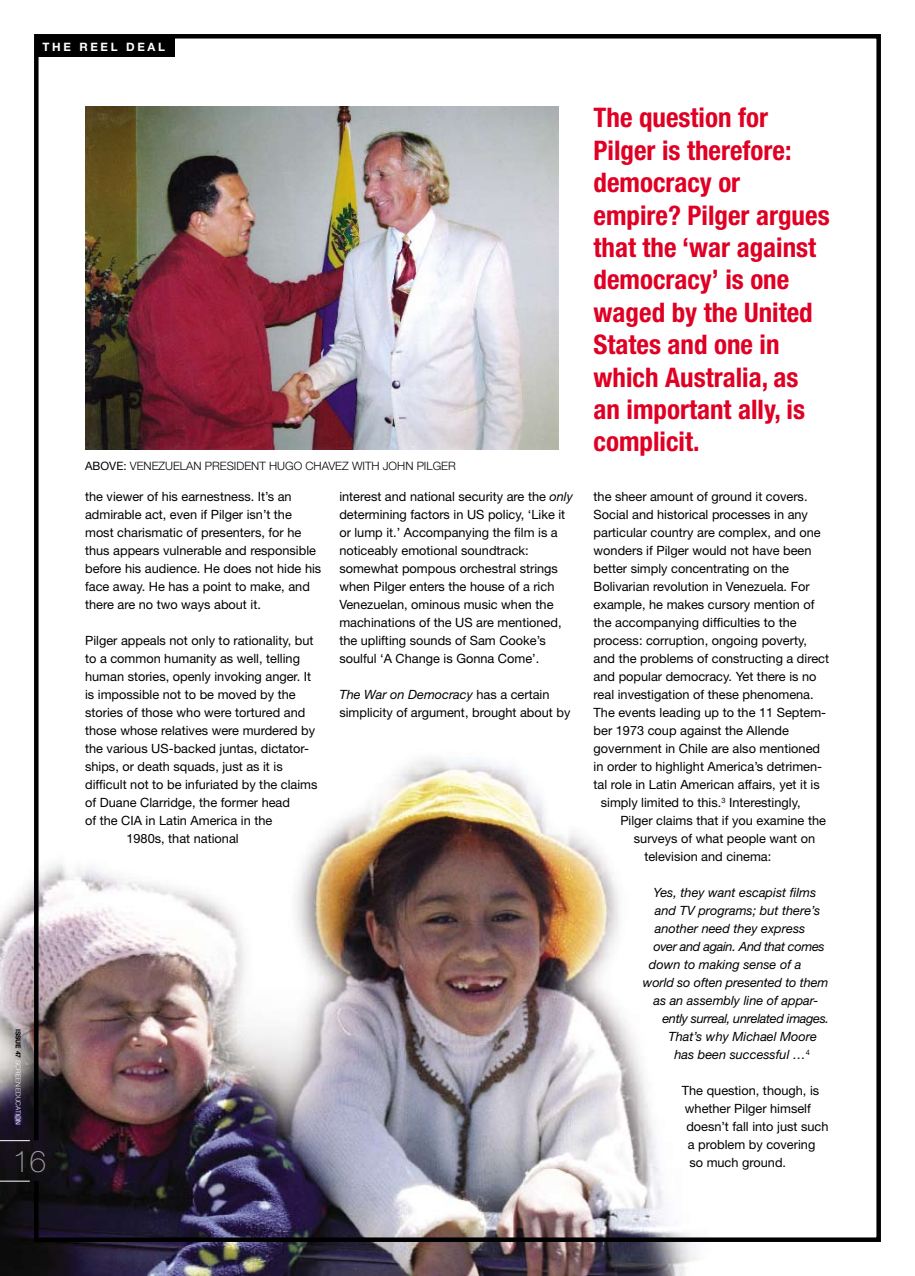
<style>
.page{position:relative;width:915px;height:1276px;background:#fff}
.page>*{position:absolute;margin:0;border:0;box-sizing:border-box;transform-origin:0 0}
.t1{font:100 30px "Helvetica Neue";color:#a0a0a0}
.t2{font:700 condensed 27px/32.4px "Helvetica Neue";color:#df0024}
.t3{font:12.75px/18px "Helvetica Neue";color:#000}
.t4{font:italic 12.75px "Helvetica Neue";color:#000}
.t5{font:italic 12.75px "Helvetica Neue";letter-spacing:-.025em;color:#000}
.t6{font:300 11.55px "Helvetica Neue";color:#000}
.t7{font:700 11.55px "Helvetica Neue";letter-spacing:.23em;color:#fff}
.t8{font:11.55px "Helvetica Neue";color:#000}
.t9{font:300 6.75px "Helvetica Neue";color:#fff}
.s1{font-weight:700;color:#000}
.s2{font-weight:300}
.s3{font-style:italic}
</style>
<div class="page">
<img style="left:0;top:881px;width:696px;height:395px">
<img style="left:32px;top:34px;width:849px;height:1210px">
<div style="left:38px;top:38px;width:136px;height:19px;background:#000"></div>
<hr style="left:0;top:1140px;width:30px;height:1px;background:#fff">
<hr style="left:0;top:1181px;width:30px;height:1px;background:#fff">
<img style="left:85px;top:106px;width:473px;height:343px">
<p class="t7" style="left:42px;top:40px;width:124px">THE REEL DEAL</p>
<p class="t9" style="left:22px;top:1028px;width:98px;rotate:90deg"><span class="s1">ISSUE 47</span> SCREEN EDUCATION</p>
<h1 class="t1" style="left:13px;top:1144px;width:35px">16</h1>
<p class="t8" style="left:85px;top:459px;width:60px">ABOVE: <span class="s2">VENE</span></p>
<p class="t6" style="left:158px;top:459px;width:62px">ZUELAN PRESIDENT</p>
<p class="t6" style="left:269px;top:459px;width:180px">HUGO CHAVEZ WITH JOHN PILGER</p>
<p class="t3" style="left:85px;top:487px;width:237px">the viewer of his earnestness. It’s an admirable act, even if Pilger isn’t the most charismatic of presenters, for he thus appears vulnerable and responsible before his audience. He does not hide his face away. He has a point to make, and there are no two ways about it.</p>
<p class="t3" style="left:85px;top:631px;width:230px">Pilger appeals not only to rationality, but</p>
<p class="t3" style="left:85px;top:649px;width:216px">to a common humanity as well, telling</p>
<p class="t3" style="left:85px;top:667px;width:227px">human stories, openly invoking anger. It</p>
<p class="t3" style="left:85px;top:685px;width:212px">is impossible not to be moved by the</p>
<p class="t3" style="left:85px;top:703px;width:222px">stories of those who were tortured and</p>
<p class="t3" style="left:85px;top:721px;width:231px">those whose relatives were murdered by</p>
<p class="t3" style="left:85px;top:739px;width:225px">the various US-backed juntas, dictator-</p>
<p class="t3" style="left:85px;top:757px;width:199px">ships, or death squads, just as it is</p>
<p class="t3" style="left:85px;top:775px;width:234px">difficult not to be infuriated by the claims</p>
<p class="t3" style="left:85px;top:793px;width:206px">of Duane Clarridge, the former head</p>
<p class="t3" style="left:85px;top:811px;width:189px">of the CIA in Latin America in the</p>
<p class="t3" style="left:126px;top:829px;width:114px">1980s, that national</p>
<p class="t3" style="left:339px;top:487px;width:235px">interest and national security are the <span class="s3">only </span>determining factors in US policy, ‘Like it or lump it.’ Accompanying the film is a noticeably emotional soundtrack: somewhat pompous orchestral strings when Pilger enters the house of a rich Venezuelan, ominous music when the machinations of the US are mentioned, the uplifting sounds of Sam Cooke’s soulful ‘A Change is Gonna Come’.</p>
<p class="t3" style="left:339px;top:685px;width:232px"><span class="s3">The War on Democracy</span> has a certain simplicity of argument, brought about by</p>
<h2 class="t2" style="left:593px;top:101px;width:237px">The question for<br>Pilger is therefore: democracy or empire? Pilger argues that the ‘war against democracy’ is one waged by the United<br>States and one in which Australia, as an important ally, is complicit.</h2>
<p class="t3" style="left:593px;top:487px;width:215px">the sheer amount of ground it covers.</p>
<p class="t3" style="left:593px;top:505px;width:216px">Social and historical processes in any</p>
<p class="t3" style="left:593px;top:523px;width:228px">particular country are complex, and one</p>
<p class="t3" style="left:593px;top:541px;width:219px">wonders if Pilger would not have been</p>
<p class="t3" style="left:593px;top:559px;width:197px">better simply concentrating on the</p>
<p class="t3" style="left:593px;top:577px;width:217px">Bolivarian revolution in Venezuela. For</p>
<p class="t3" style="left:593px;top:595px;width:222px">example, he makes cursory mention of</p>
<p class="t3" style="left:593px;top:613px;width:204px">the accompanying difficulties to the</p>
<p class="t3" style="left:593px;top:631px;width:215px">process: corruption, ongoing poverty,</p>
<p class="t3" style="left:593px;top:649px;width:237px">and the problems of constructing a direct</p>
<p class="t3" style="left:593px;top:667px;width:224px">and popular democracy. Yet there is no</p>
<p class="t3" style="left:593px;top:685px;width:221px">real investigation of these phenomena.</p>
<p class="t3" style="left:593px;top:703px;width:234px">The events leading up to the 11 Septem-</p>
<p class="t3" style="left:593px;top:721px;width:197px">ber 1973 coup against the Allende</p>
<p class="t3" style="left:593px;top:739px;width:228px">government in Chile are also mentioned</p>
<p class="t3" style="left:593px;top:757px;width:230px">in order to highlight America’s detrimen-</p>
<p class="t3" style="left:593px;top:775px;width:227px">tal role in Latin American affairs, yet it is</p>
<p class="t3" style="left:600px;top:793px;width:201px">simply limited to this.<sup>3</sup> Interestingly,</p>
<p class="t3" style="left:620px;top:811px;width:207px">Pilger claims that if you examine the</p>
<p class="t3" style="left:633px;top:829px;width:183px">surveys of what people want on</p>
<p class="t3" style="left:644px;top:847px;width:128px">television and cinema:</p>
<p class="t4" style="left:653px;top:885px;width:164px">Yes, they want escapist films</p>
<p class="t4" style="left:654px;top:903px;width:167px">and TV programs; but there’s</p>
<p class="t4" style="left:654px;top:921px;width:152px">another need they express</p>
<p class="t5" style="left:653px;top:939px;width:173px">over and again. And that comes</p>
<p class="t4" style="left:648px;top:957px;width:154px">down to making sense of a</p>
<p class="t4" style="left:642px;top:975px;width:187px">world so often presented to them</p>
<p class="t4" style="left:653px;top:993px;width:166px">as an assembly line of appar-</p>
<p class="t5" style="left:662px;top:1011px;width:168px">ently surreal, unrelated images.</p>
<p class="t4" style="left:668px;top:1029px;width:150px">That’s why Michael Moore</p>
<p class="t4" style="left:674px;top:1047px;width:137px">has been successful …<sup>4</sup></p>
<p class="t3" style="left:681px;top:1081px;width:139px">The question, though, is</p>
<p class="t3" style="left:684px;top:1099px;width:127px">whether Pilger himself</p>
<p class="t3" style="left:686px;top:1117px;width:143px">doesn’t fall into just such</p>
<p class="t3" style="left:687px;top:1135px;width:129px">a problem by covering</p>
<p class="t3" style="left:689px;top:1153px;width:98px">so much ground.</p>
</div>
